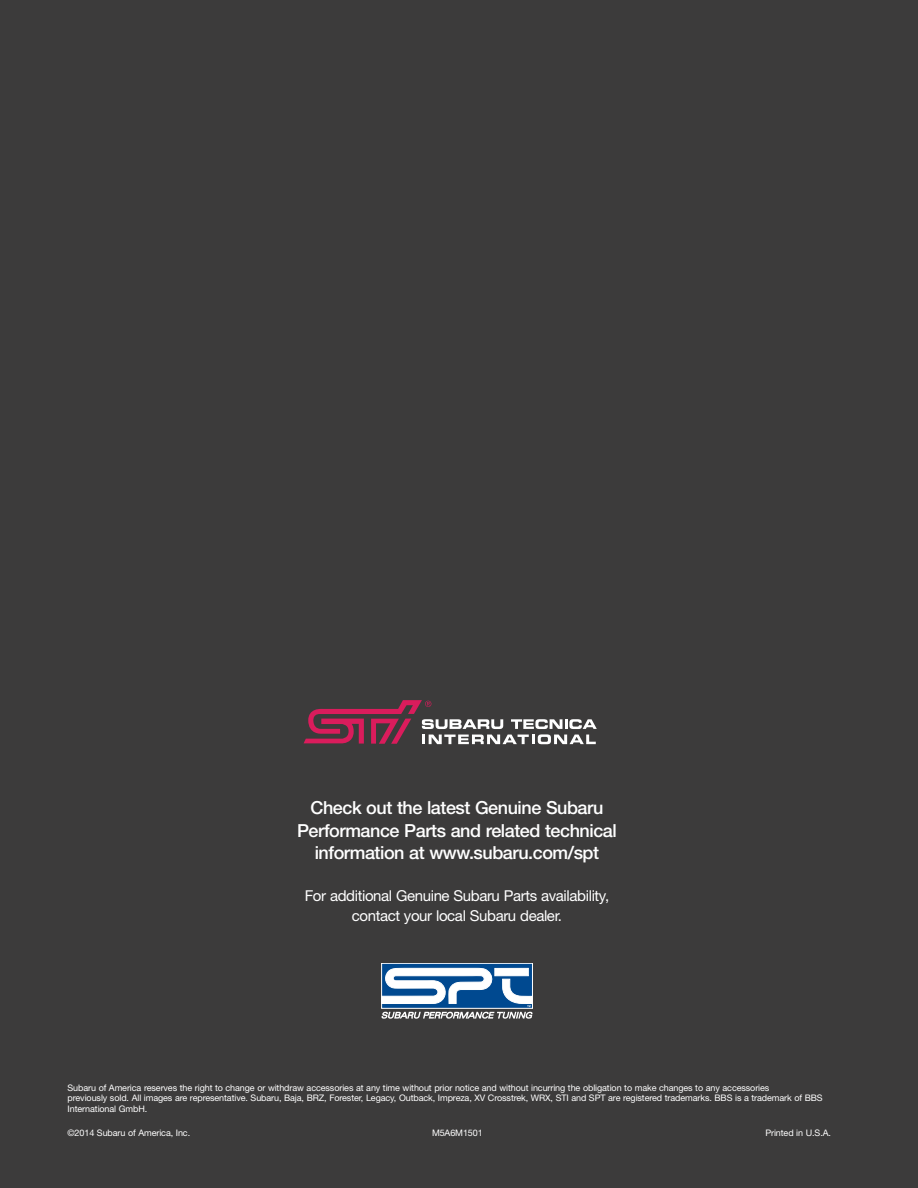
<style>
.page{position:relative;width:918px;height:1188px;background:#3c3b3b}
.page>*{position:absolute;margin:0;border:0;box-sizing:border-box;transform-origin:0 0}
.t1{font:500 18px/22.5px "Helvetica Neue";letter-spacing:-.025em;color:#fff;text-align:center}
.t2{font:15px/19.5px "Helvetica Neue";letter-spacing:-.025em;color:#fff;text-align:center}
.t3{font:9px/10.5px "Helvetica Neue";letter-spacing:-.01em;color:#fff}
</style>
<div class="page">
<svg style="left:304px;top:700px;width:293px;height:44px"></svg>
<svg style="left:383px;top:965px;width:148px;height:3px"></svg>
<div style="left:381px;top:963px;width:152px;height:45px;border:1px solid #fff"></div>
<svg style="left:381px;top:968px;width:152px;height:51px;background:#829fba"></svg>
<h1 class="t1" style="left:297px;top:796px;width:321px">Check out the latest Genuine Subaru<br>Performance Parts and related technical information at www.subaru.com/spt</h1>
<h2 class="t2" style="left:305px;top:886px;width:306px">For additional Genuine Subaru Parts availability, contact your local Subaru dealer.</h2>
<p class="t3" style="left:68px;top:1082px;width:757px">Subaru of America reserves the right to change or withdraw accessories at any time without prior notice and without incurring the obligation to make changes to any accessories<br>previously sold. All images are representative. Subaru, Baja, BRZ, Forester, Legacy, Outback, Impreza, XV Crosstrek, WRX, STI and SPT are registered trademarks. BBS is a trademark of BBS<br>International GmbH.</p>
<p class="t3" style="left:68px;top:1127px;width:124px">©2014 Subaru of America, Inc.</p>
<p class="t3" style="left:432px;top:1127px;width:52px">M5A6M1501</p>
<p class="t3" style="left:765px;top:1127px;width:67px">Printed in U.S.A.</p>
</div>
